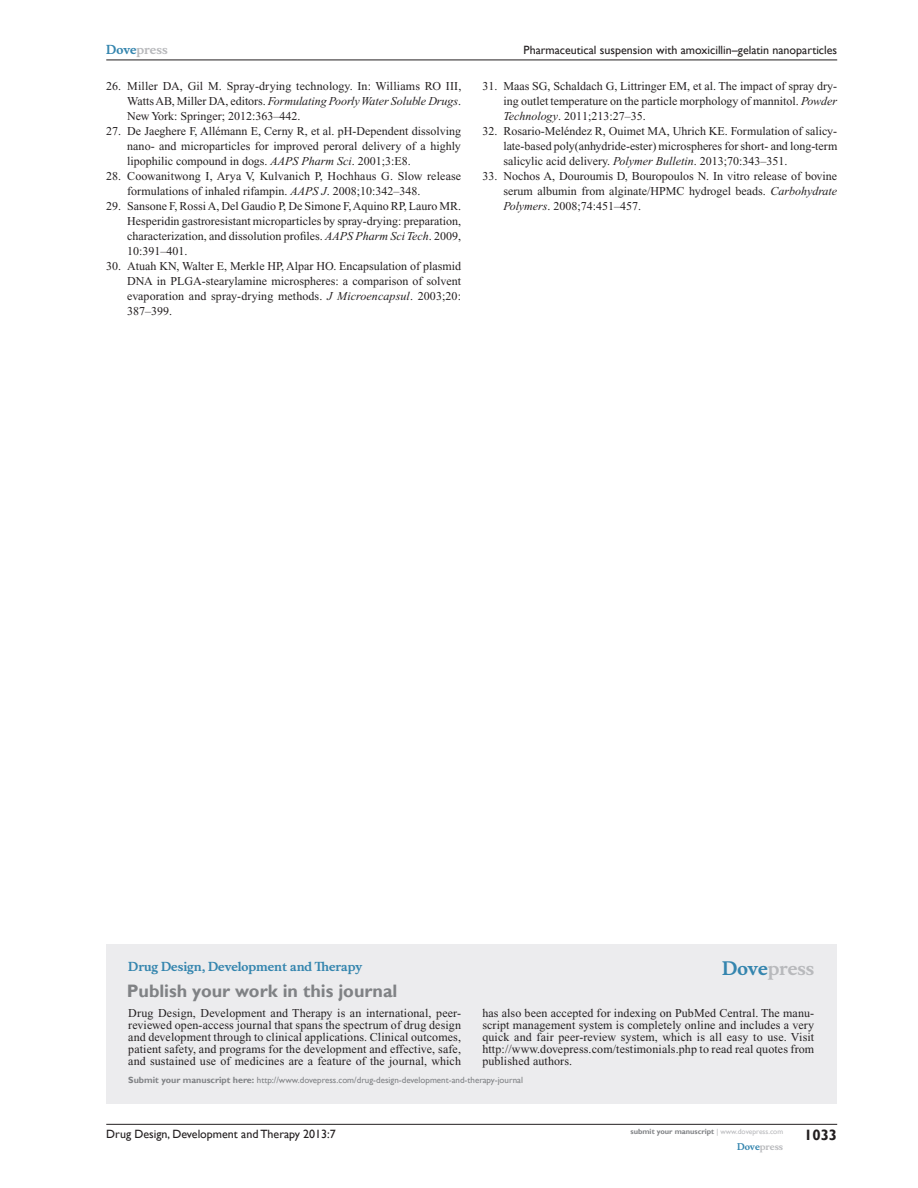
<style>
.page{position:relative;width:918px;height:1188px;background:#fff}
.page>*{position:absolute;margin:0;border:0;box-sizing:border-box;transform-origin:0 0}
.PromBx-H1{font:700 18px "Gill Sans";color:#808285}
.PromBx-Brand{font:700 18px "Musee";color:#b8b9bc}
.t1{font:700 15px "Gill Sans";color:#231f20}
.RefNL2{font:12px/15px "Times New Roman";color:#231f20;text-align:justify}
.PromBx-Tx{font:12px/12px "Times New Roman";letter-spacing:.01em;color:#231f20;text-align:justify}
.t2{font:12px "Gill Sans";color:#231f20}
.PromBx-JrnlName{font:700 12px "Musee";color:#3485ae}
.t3{font:700 12px "Musee";color:#b8b9bc}
.PromBx-SubmitMssWebA{font:9px "Gill Sans";color:#808285}
.t4{font:700 9px "Musee";color:#b8b9bc}
.t5{font:700 7.5px "Gill Sans";color:#808285}
.s1{color:#3485ae}
.s2{font-style:italic}
.s3{font-weight:700}
.s4{font-weight:400;color:#b8b9bc}
</style>
<div class="page">
<div style="left:106px;top:944px;width:731px;height:159px;background:#ececee"></div>
<hr style="left:106px;top:1124px;width:731px;height:1px;background:#231f20">
<hr style="left:106px;top:60px;width:731px;height:1px;background:#231f20">
<p class="t3" style="left:106px;top:43px;width:63px"><span class="s1">Dove</span>press</p>
<p class="RefNL2" style="left:127px;top:79px;width:336px;text-indent:-21px">26. Miller DA, Gil M. Spray-drying technology. In: Williams RO III, Watts AB, Miller DA, editors. <span class="s2">Formulating Poorly Water Soluble Drugs</span>.<br>New York: Springer; 2012:363–442.</p>
<p class="RefNL2" style="left:127px;top:124px;width:335px;text-indent:-21px">27. De Jaeghere F, Allémann E, Cerny R, et al. pH-Dependent dissolving nano- and microparticles for improved peroral delivery of a highly lipophilic compound in dogs. <span class="s2">AAPS Pharm Sci</span>. 2001;3:E8.</p>
<p class="RefNL2" style="left:127px;top:169px;width:336px;text-indent:-21px">28. Coowanitwong I, Arya V, Kulvanich P, Hochhaus G. Slow release formulations of inhaled rifampin. <span class="s2">AAPS J</span>. 2008;10:342–348.</p>
<p class="RefNL2" style="left:127px;top:199px;width:335px;text-indent:-21px">29. Sansone F, Rossi A, Del Gaudio P, De Simone F, Aquino RP, Lauro MR.<br>Hesperidin gastroresistant microparticles by spray-drying: preparation, characterization, and dissolution profiles. <span class="s2">AAPS Pharm Sci Tech</span>. 2009, 10:391–401.</p>
<p class="RefNL2" style="left:127px;top:259px;width:335px;text-indent:-21px">30. Atuah KN, Walter E, Merkle HP, Alpar HO. Encapsulation of plasmid DNA in PLGA-stearylamine microspheres: a comparison of solvent evaporation and spray-drying methods. <span class="s2">J Microencapsul</span>. 2003;20:<br>387–399.</p>
<p class="t2" style="left:524px;top:43px;width:315px">Pharmaceutical suspension with amoxicillin–gelatin nanoparticles</p>
<p class="RefNL2" style="left:503px;top:79px;width:335px;text-indent:-21px">31. Maas SG, Schaldach G, Littringer EM, et al. The impact of spray dry&shy;ing outlet temperature on the particle morphology of mannitol. <span class="s2">Powder Technology</span>. 2011;213:27–35.</p>
<p class="RefNL2" style="left:503px;top:124px;width:336px;text-indent:-21px">32. Rosario-Meléndez R, Ouimet MA, Uhrich KE. Formulation of salicy&shy;late-based poly(anhydride-ester) microspheres for short- and long-term salicylic acid delivery. <span class="s2">Polymer Bulletin</span>. 2013;70:343–351.</p>
<p class="RefNL2" style="left:503px;top:169px;width:335px;text-indent:-21px">33. Nochos A, Douroumis D, Bouropoulos N. In vitro release of bovine serum albumin from alginate/HPMC hydrogel beads. <span class="s2">Carbohydrate Polymers</span>. 2008;74:451–457.</p>
<p class="PromBx-JrnlName" style="left:128px;top:959px;width:236px">Drug Design, Development and Therapy</p>
<p class="PromBx-H1" style="left:127px;top:980px;width:272px">Publish your work in this journal</p>
<p class="PromBx-Brand" style="left:722px;top:958px;width:94px"><span class="s1">Dove</span>press</p>
<p class="PromBx-Tx" style="left:128px;top:1007px;width:334px">Drug Design, Development and Therapy is an international, peer&shy;reviewed open-access journal that spans the spectrum of drug design and development through to clinical applications. Clinical outcomes, patient safety, and programs for the development and effective, safe, and sustained use of medicines are a feature of the journal, which</p>
<p class="PromBx-Tx" style="left:482px;top:1007px;width:333px">has also been accepted for indexing on PubMed Central. The manu&shy;script management system is completely online and includes a very quick and fair peer-review system, which is all easy to use. Visit http://www.dovepress.com/testimonials.php to read real quotes from published authors.</p>
<p class="PromBx-SubmitMssWebA" style="left:128px;top:1075px;width:396px"><span class="s3">Submit your manuscript here:</span> http://www.dovepress.com/drug-design-development-and-therapy-journal</p>
<p class="t2" style="left:106px;top:1127px;width:231px">Drug Design, Development and Therapy 2013:7</p>
<p class="t5" style="left:631px;top:1127px;width:154px">submit your manuscript <span class="s4">| www.dovepress.com</span></p>
<p class="t4" style="left:737px;top:1141px;width:48px"><span class="s1">Dove</span>press</p>
<p class="t1" style="left:804px;top:1126px;width:35px">1033</p>
</div>
